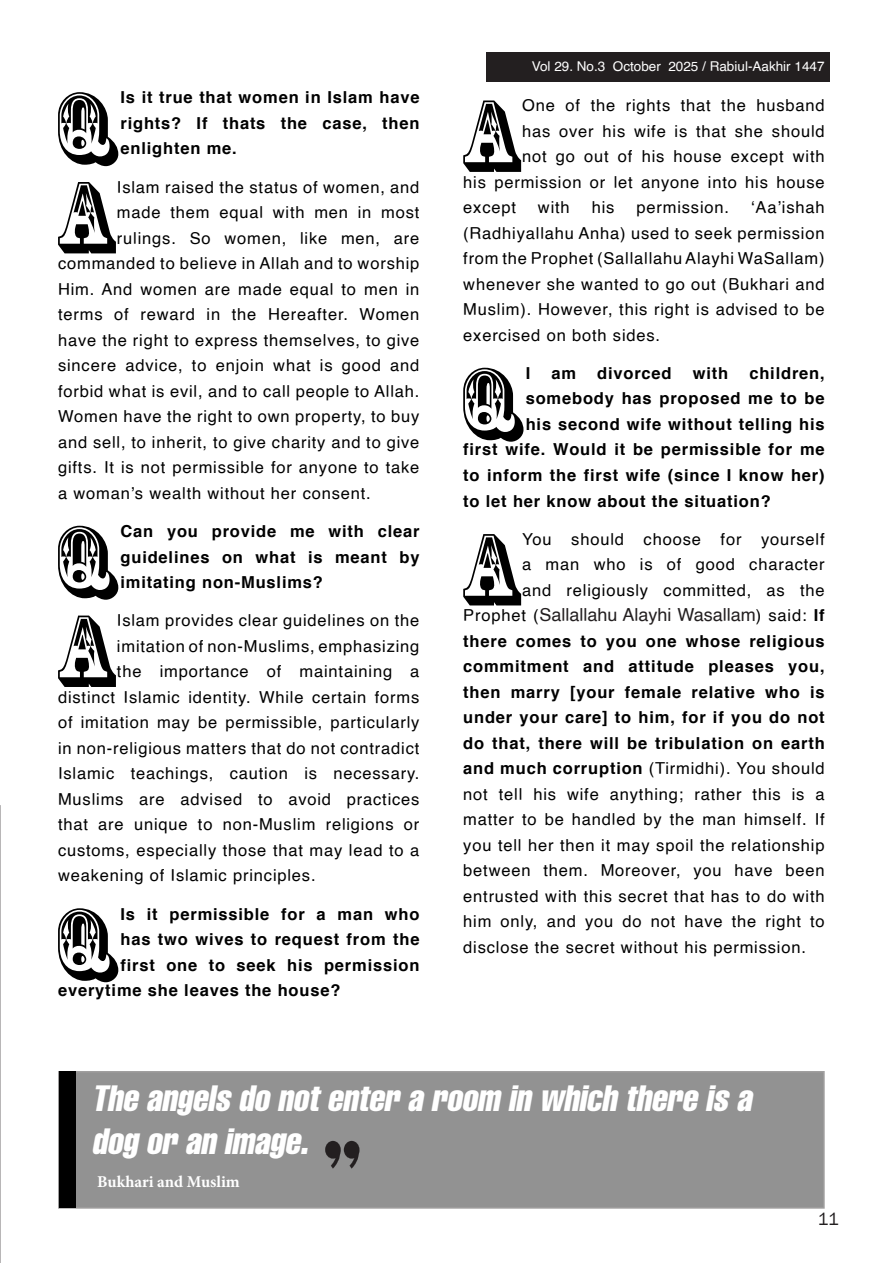
<style>
.page{position:relative;width:893px;height:1263px;background:#fff}
.page>*{position:absolute;margin:0;border:0;box-sizing:border-box;transform-origin:0 0}
.t1{font:95.25px "Rosewood Std";color:#000}
.t2{font:italic extra-condensed 36px/43.2px "Helvetica";color:#fff}
.t3{font:18px "Helvetica";color:#231f20}
.t4{font:18px "Franklin Gothic";color:#231f20}
.t5{font:16.5px/25.5px "Helvetica";letter-spacing:.05em;color:#000;text-align:justify}
.t6{font:700 16.5px/25.5px "Helvetica";letter-spacing:.05em;color:#000;text-align:justify}
.t7{font:700 16.5px "Minion Pro";color:#fff}
.t8{font:13.5px "Helvetica";color:#fff}
.s1{font-size:16.5px;color:#000}
.s2{font-weight:700;font-size:16.5px;color:#000}
.s3{font-weight:700}
</style>
<div class="page">
<div style="left:486px;top:52px;width:343px;height:30px;background:#231f20"></div>
<svg style="left:0;top:805px;width:1px;height:458px"></svg>
<div style="left:59px;top:1072px;width:765px;height:136px;background:#929292"></div>
<div style="left:59px;top:1071px;width:17px;height:137px;background:#000"></div>
<svg style="left:325px;top:1141px;width:35px;height:27px"></svg>
<p class="t1" style="left:53px;top:72px;width:65px">Q</p>
<p class="t6" style="left:121px;top:85px;width:300px">Is it true that women in Islam have rights? If thats the case, then enlighten me.</p>
<p class="t1" style="left:55px;top:161px;width:58px">A</p>
<p class="t5" style="left:117px;top:175px;width:304px">Islam raised the status of women, and</p>
<p class="t5" style="left:117px;top:200px;width:304px">made them equal with men in most</p>
<p class="t5" style="left:117px;top:226px;width:304px">rulings. So women, like men, are</p>
<p class="t5" style="left:58px;top:251px;width:363px">commanded to believe in Allah and to worship</p>
<p class="t5" style="left:58px;top:277px;width:363px">Him. And women are made equal to men in</p>
<p class="t5" style="left:58px;top:302px;width:363px">terms of reward in the Hereafter. Women</p>
<p class="t5" style="left:58px;top:328px;width:363px">have the right to express themselves, to give</p>
<p class="t5" style="left:58px;top:353px;width:363px">sincere advice, to enjoin what is good and</p>
<p class="t5" style="left:58px;top:379px;width:363px">forbid what is evil, and to call people to Allah.</p>
<p class="t5" style="left:58px;top:404px;width:363px">Women have the right to own property, to buy</p>
<p class="t5" style="left:58px;top:430px;width:363px">and sell, to inherit, to give charity and to give</p>
<p class="t5" style="left:58px;top:455px;width:363px">gifts. It is not permissible for anyone to take</p>
<p class="t5" style="left:58px;top:481px;width:314px">a woman’s wealth without her consent.</p>
<p class="t1" style="left:53px;top:505px;width:65px">Q</p>
<p class="t6" style="left:121px;top:519px;width:301px">Can you provide me with clear guidelines on what is meant by imitating non-Muslims?</p>
<p class="t1" style="left:55px;top:595px;width:58px">A</p>
<p class="t5" style="left:117px;top:608px;width:304px">Islam provides clear guidelines on the</p>
<p class="t5" style="left:117px;top:634px;width:304px">imitation of non-Muslims, emphasizing</p>
<p class="t5" style="left:117px;top:659px;width:304px">the importance of maintaining a</p>
<p class="t5" style="left:58px;top:685px;width:363px">distinct Islamic identity. While certain forms</p>
<p class="t5" style="left:58px;top:710px;width:363px">of imitation may be permissible, particularly</p>
<p class="t5" style="left:58px;top:736px;width:363px">in non-religious matters that do not contradict</p>
<p class="t5" style="left:58px;top:761px;width:363px">Islamic teachings, caution is necessary.</p>
<p class="t5" style="left:58px;top:787px;width:363px">Muslims are advised to avoid practices</p>
<p class="t5" style="left:58px;top:812px;width:363px">that are unique to non-Muslim religions or</p>
<p class="t5" style="left:58px;top:838px;width:363px">customs, especially those that may lead to a</p>
<p class="t5" style="left:58px;top:863px;width:259px">weakening of Islamic principles.</p>
<p class="t1" style="left:53px;top:888px;width:65px">Q</p>
<p class="t6" style="left:121px;top:901px;width:300px">Is it permissible for a man who</p>
<p class="t6" style="left:121px;top:927px;width:300px">has two wives to request from the</p>
<p class="t6" style="left:121px;top:952px;width:300px">first one to seek his permission</p>
<p class="t6" style="left:58px;top:978px;width:284px">everytime she leaves the house?</p>
<p class="t8" style="left:532px;top:56px;width:294px">Vol 29. No.3 October 2025 / Rabiul-Aakhir 1447</p>
<p class="t1" style="left:460px;top:80px;width:58px">A</p>
<p class="t5" style="left:522px;top:93px;width:304px">One of the rights that the husband</p>
<p class="t5" style="left:522px;top:119px;width:304px">has over his wife is that she should</p>
<p class="t5" style="left:522px;top:144px;width:304px">not go out of his house except with</p>
<p class="t5" style="left:463px;top:170px;width:363px">his permission or let anyone into his house</p>
<p class="t5" style="left:463px;top:195px;width:54px">except</p>
<p class="t5" style="left:538px;top:195px;width:33px">with</p>
<p class="t5" style="left:592px;top:195px;width:24px">his</p>
<p class="t5" style="left:636px;top:195px;width:94px">permission.</p>
<p class="t5" style="left:463px;top:195px;width:363px;text-indent:288px">‘Aa’ishah (Radhiyallahu Anha) used to seek permission from the Prophet (Sallallahu Alayhi WaSallam) whenever she wanted to go out (Bukhari and Muslim). However, this right is advised to be exercised on both sides.</p>
<p class="t1" style="left:458px;top:347px;width:65px">Q</p>
<p class="t6" style="left:526px;top:361px;width:6px">I</p>
<p class="t6" style="left:551px;top:361px;width:26px">am</p>
<p class="t6" style="left:597px;top:361px;width:76px">divorced</p>
<p class="t6" style="left:693px;top:361px;width:37px">with</p>
<p class="t6" style="left:749px;top:361px;width:77px">children,</p>
<p class="t6" style="left:526px;top:386px;width:300px">somebody has proposed me to be</p>
<p class="t6" style="left:526px;top:412px;width:300px">his second wife without telling his</p>
<p class="t6" style="left:463px;top:437px;width:363px">first wife. Would it be permissible for me</p>
<p class="t6" style="left:463px;top:463px;width:363px">to inform the first wife (since I know her)</p>
<p class="t6" style="left:463px;top:488px;width:309px">to let her know about the situation?</p>
<p class="t1" style="left:460px;top:513px;width:58px">A</p>
<p class="t5" style="left:522px;top:527px;width:304px">You should choose for yourself a man who is of good character and religiously committed, as the</p>
<p class="t3" style="left:463px;top:601px;width:363px"><span class="s1">Prophet (</span>Sallallahu Alayhi Wasallam<span class="s1">) said:</span> <span class="s2">If</span></p>
<p class="t5" style="left:463px;top:629px;width:363px"><span class="s3">there comes to you one whose religious commitment and attitude pleases you, then marry [your female relative who is under your care] to him, for if you do not do that, there will be tribulation on earth and much corruption</span> (Tirmidhi). You should not tell his wife anything; rather this is a matter to be handled by the man himself. If you tell her then it may spoil the relationship between them. Moreover, you have been entrusted with this secret that has to do with him only, and you do not have the right to disclose the secret without his permission.</p>
<p class="t2" style="left:91px;top:1076px;width:669px">The angels do notenter a room in which there is a dog or an image.</p>
<p class="t7" style="left:97px;top:1170px;width:144px">Bukhari and Muslim</p>
<p class="t4" style="left:818px;top:1207px;width:22px">11</p>
</div>
